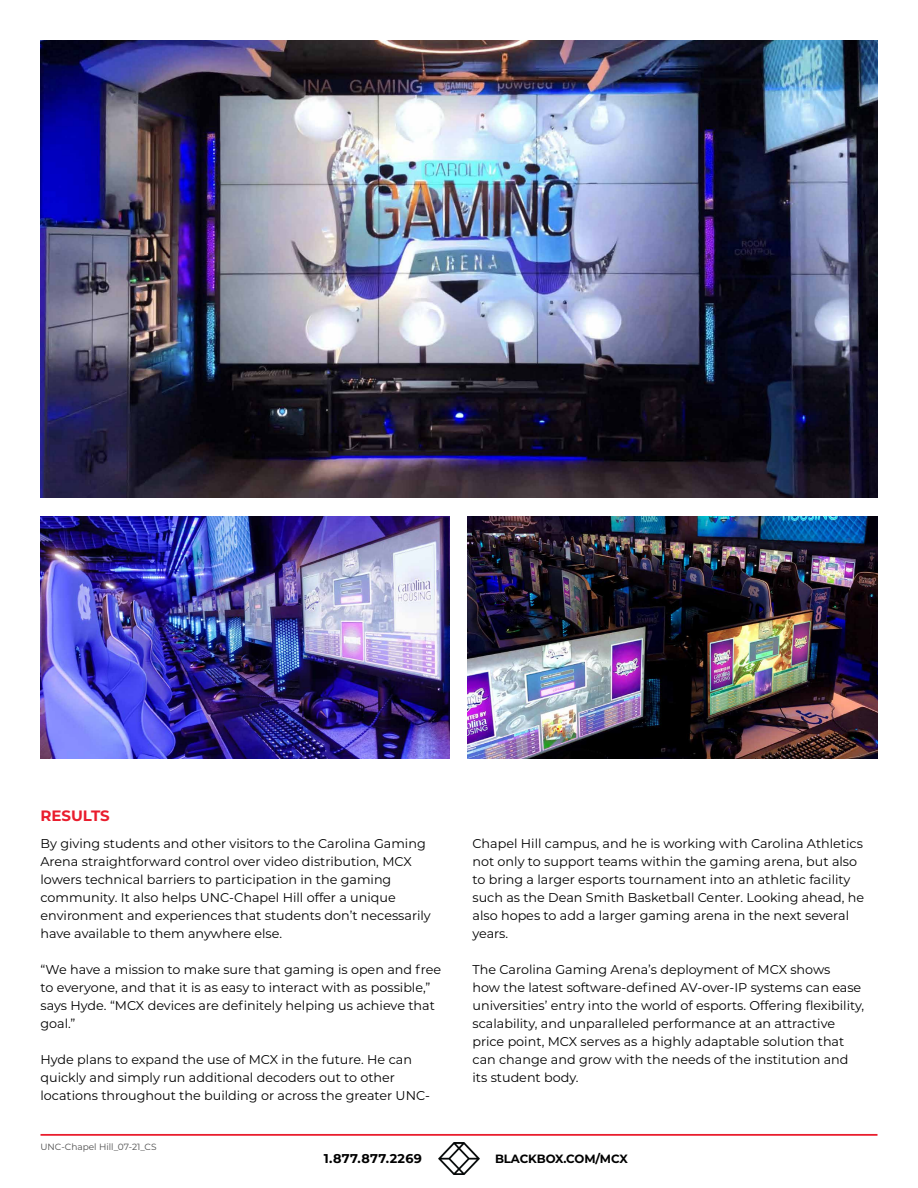
<style>
.page{position:relative;width:918px;height:1188px;background:#fff}
.page>*{position:absolute;margin:0;border:0;box-sizing:border-box;transform-origin:0 0}
.t1{font:700 15px "Montserrat";color:#e91d2d}
.t2{font:12.75px/18px "Montserrat";color:#000}
.t3{font:700 12.75px "Montserrat";letter-spacing:.025em;color:#000}
.t4{font:700 12px "Montserrat";letter-spacing:-.01em;color:#000}
.t5{font:9px "Montserrat";color:#4d4d4d}
</style>
<div class="page">
<img style="left:438px;top:1143px;width:42px;height:31px">
<hr style="left:40px;top:1134px;width:838px;height:2px;background:#e91d2d">
<img style="left:40px;top:40px;width:838px;height:457px">
<img style="left:468px;top:516px;width:410px;height:242px">
<img style="left:40px;top:516px;width:410px;height:242px">
<p class="t1" style="left:40px;top:805px;width:71px">RESULTS</p>
<p class="t2" style="left:40px;top:834px;width:392px">By giving students and other visitors to the Carolina Gaming Arena straightforward control over video distribution, MCX lowers technical barriers to participation in the gaming community. It also helps UNC-Chapel Hill offer a unique environment and experiences that students don’t necessarily have available to them anywhere else.</p>
<p class="t2" style="left:40px;top:960px;width:402px">“We have a mission to make sure that gaming is open and free to everyone, and that it is as easy to interact with as possible,” says Hyde. “MCX devices are definitely helping us achieve that goal.”</p>
<p class="t2" style="left:40px;top:1050px;width:391px">Hyde plans to expand the use of MCX in the future. He can quickly and simply run additional decoders out to other locations throughout the building or across the greater UNC-</p>
<p class="t2" style="left:472px;top:834px;width:393px">Chapel Hill campus, and he is working with Carolina Athletics not only to support teams within the gaming arena, but also to bring a larger esports tournament into an athletic facility such as the Dean Smith Basketball Center. Looking ahead, he also hopes to add a larger gaming arena in the next several years.</p>
<p class="t2" style="left:472px;top:960px;width:393px">The Carolina Gaming Arena’s deployment of MCX shows<br>how the latest software-defined AV-over-IP systems can ease universities’ entry into the world of esports. Offering flexibility, scalability, and unparalleled performance at an attractive price point, MCX serves as a highly adaptable solution that can change and grow with the needs of the institution and its student body.</p>
<p class="t5" style="left:40px;top:1141px;width:118px">UNC-Chapel Hill_07-21_CS</p>
<p class="t3" style="left:324px;top:1149px;width:100px">1.877.877.2269</p>
<p class="t4" style="left:495px;top:1150px;width:134px">BLACKBOX.COM/MCX</p>
</div>
